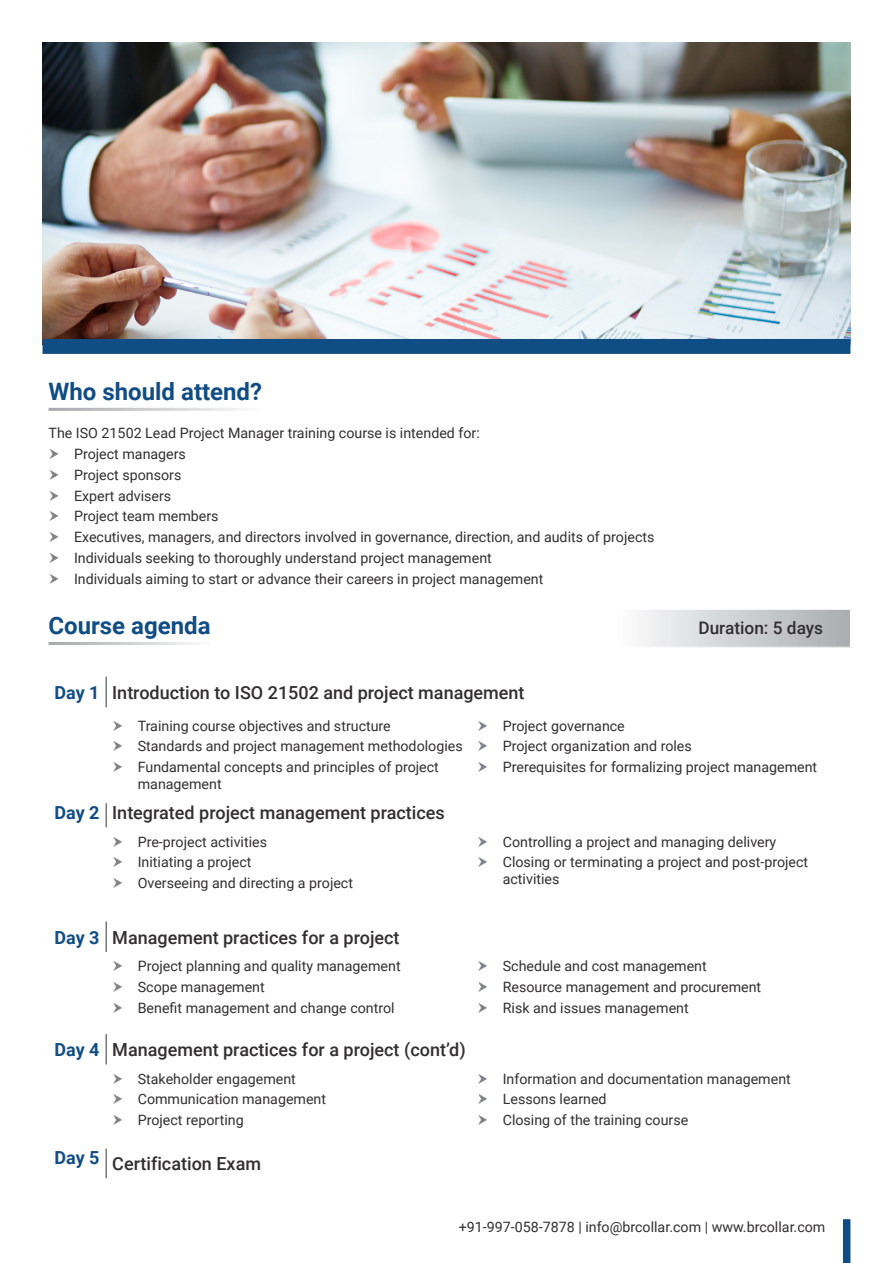
<style>
.page{position:relative;width:893px;height:1263px;background:#fff}
.page>*{position:absolute;margin:0;border:0;box-sizing:border-box;transform-origin:0 0}
.t1{font:700 24px "Roboto";color:#114d85}
.t2{font:500 18px "Roboto";color:#312f30}
.t3{font:700 18px "Roboto";letter-spacing:-.005em;color:#114d85}
.t4{font:500 17.25px "Roboto";color:#312f30}
.Bullet_Points{font:14.25px/16.5px "Roboto";color:#312f30}
</style>
<div class="page">
<img style="left:43px;top:43px;width:807px;height:296px">
<div style="left:43px;top:339px;width:807px;height:15px;background:#114d85"></div>
<svg style="left:642px;top:610px;width:208px;height:37px;background:#cecfd2"></svg>
<hr style="left:105px;top:677px;width:2px;height:30px;background:#76787b">
<hr style="left:105px;top:803px;width:2px;height:24px;background:#76787b">
<hr style="left:105px;top:921px;width:2px;height:31px;background:#76787b">
<hr style="left:105px;top:1034px;width:2px;height:30px;background:#76787b">
<hr style="left:105px;top:1148px;width:2px;height:30px;background:#76787b">
<div style="left:843px;top:1219px;width:7px;height:44px;background:#114d85"></div>
<p class="t1" style="left:49px;top:375px;width:215px">Who should attend?</p>
<p class="Bullet_Points" style="left:49px;top:424px;width:433px">The ISO 21502 Lead Project Manager training course is intended for:</p>
<p class="Bullet_Points" style="left:74px;top:445px;width:113px">Project managers</p>
<p class="Bullet_Points" style="left:74px;top:466px;width:109px">Project sponsors</p>
<p class="Bullet_Points" style="left:74px;top:487px;width:99px">Expert advisers</p>
<p class="Bullet_Points" style="left:74px;top:507px;width:146px">Project team members</p>
<p class="Bullet_Points" style="left:74px;top:528px;width:582px">Executives, managers, and directors involved in governance, direction, and audits of projects</p>
<p class="Bullet_Points" style="left:74px;top:549px;width:419px">Individuals seeking to thoroughly understand project management</p>
<p class="Bullet_Points" style="left:74px;top:570px;width:471px">Individuals aiming to start or advance their careers in project management</p>
<p class="t1" style="left:49px;top:609px;width:164px">Course agenda</p>
<p class="t4" style="left:698px;top:615px;width:126px">Duration: 5 days</p>
<p class="t3" style="left:55px;top:680px;width:47px">Day 1</p>
<p class="t2" style="left:112px;top:680px;width:414px">Introduction to ISO 21502 and project management</p>
<p class="Bullet_Points" style="left:138px;top:717px;width:255px">Training course objectives and structure</p>
<p class="Bullet_Points" style="left:138px;top:738px;width:326px">Standards and project management methodologies</p>
<p class="Bullet_Points" style="left:138px;top:758px;width:303px">Fundamental concepts and principles of project management</p>
<p class="Bullet_Points" style="left:503px;top:717px;width:124px">Project governance</p>
<p class="Bullet_Points" style="left:503px;top:738px;width:191px">Project organization and roles</p>
<p class="Bullet_Points" style="left:503px;top:758px;width:316px">Prerequisites for formalizing project management</p>
<p class="t3" style="left:55px;top:800px;width:47px">Day 2</p>
<p class="t2" style="left:112px;top:800px;width:334px">Integrated project management practices</p>
<p class="Bullet_Points" style="left:138px;top:833px;width:131px">Pre-project activities</p>
<p class="Bullet_Points" style="left:138px;top:853px;width:115px">Initiating a project</p>
<p class="Bullet_Points" style="left:138px;top:874px;width:217px">Overseeing and directing a project</p>
<p class="t3" style="left:55px;top:924px;width:47px">Day 3</p>
<p class="t2" style="left:112px;top:924px;width:289px">Management practices for a project</p>
<p class="Bullet_Points" style="left:138px;top:957px;width:264px">Project planning and quality management</p>
<p class="Bullet_Points" style="left:138px;top:978px;width:129px">Scope management</p>
<p class="Bullet_Points" style="left:138px;top:999px;width:258px">Benefit management and change control</p>
<p class="t3" style="left:55px;top:1037px;width:47px">Day 4</p>
<p class="t2" style="left:112px;top:1037px;width:355px">Management practices for a project (cont’d)</p>
<p class="Bullet_Points" style="left:138px;top:1070px;width:160px">Stakeholder engagement</p>
<p class="Bullet_Points" style="left:138px;top:1090px;width:190px">Communication management</p>
<p class="Bullet_Points" style="left:138px;top:1111px;width:107px">Project reporting</p>
<p class="t3" style="left:55px;top:1145px;width:47px">Day 5</p>
<p class="t2" style="left:112px;top:1150px;width:150px">Certification Exam</p>
<p class="Bullet_Points" style="left:503px;top:833px;width:275px">Controlling a project and managing delivery</p>
<p class="Bullet_Points" style="left:503px;top:853px;width:307px">Closing or terminating a project and post-project activities</p>
<p class="Bullet_Points" style="left:503px;top:957px;width:206px">Schedule and cost management</p>
<p class="Bullet_Points" style="left:503px;top:978px;width:260px">Resource management and procurement</p>
<p class="Bullet_Points" style="left:503px;top:999px;width:187px">Risk and issues management</p>
<p class="Bullet_Points" style="left:503px;top:1070px;width:290px">Information and documentation management</p>
<p class="Bullet_Points" style="left:503px;top:1090px;width:105px">Lessons learned</p>
<p class="Bullet_Points" style="left:503px;top:1111px;width:187px">Closing of the training course</p>
<p class="Bullet_Points" style="left:459px;top:1218px;width:368px">+91-997-058-7878 | info@brcollar.com | www.brcollar.com</p>
</div>
